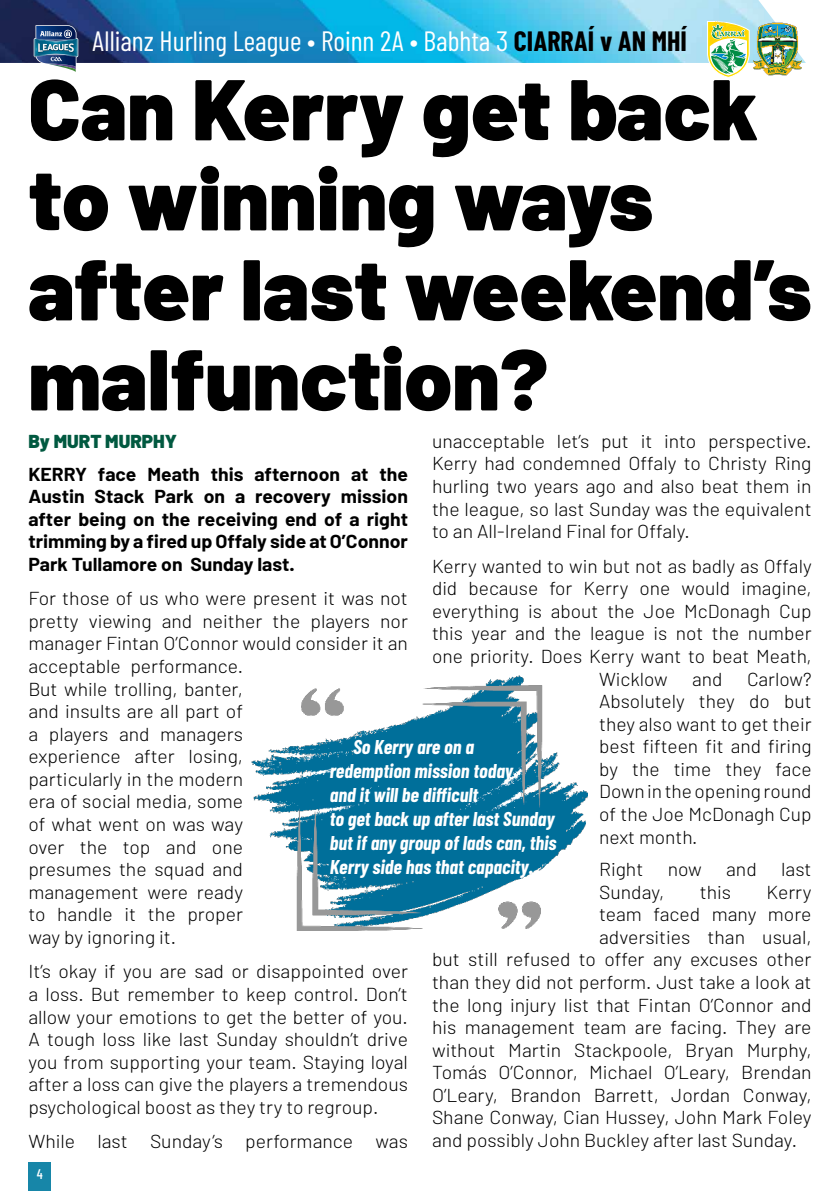
<style>
.page{position:relative;width:840px;height:1191px;background:#fff}
.page>*{position:absolute;margin:0;border:0;box-sizing:border-box;transform-origin:0 0}
.t1{font:900 86px/90px "Barlow";color:#000}
.t2{font:28px "Barlow Condensed";color:#fff}
.t3{font:italic 700 20px/24px "Barlow Condensed";color:#fff}
.t4{font:300 18.8px/22.6px "Barlow";color:#000;text-align:justify}
.t5{font:700 18.8px/22.6px "Barlow";color:#000;text-align:justify}
.t6{font:900 18.8px "Barlow";color:#015940}
.t7{font:500 14px "Barlow Condensed";color:#fff}
.s1{font-weight:700;color:#000}
</style>
<div class="page">
<div style="left:28px;top:1162px;width:23px;height:29px;background:#1786a8"></div>
<img style="left:0;top:0;width:805px;height:63px">
<svg style="left:707px;top:21px;width:42px;height:57px"></svg>
<svg style="left:34px;top:25px;width:44px;height:47px;background:#597e9f"></svg>
<img style="left:751px;top:22px;width:51px;height:54px">
<img style="left:251px;top:676px;width:336px;height:254px">
<h2 class="t2" style="left:92px;top:24px;width:596px">Allianz Hurling League • Roinn 2A • Babhta 3 <span class="s1">CIARRAÍ v AN MHÍ</span></h2>
<h1 class="t1" style="left:28px;top:65px;width:784px">Can Kerry get back to winning ways after last weekend’s malfunction?</h1>
<p class="t4" style="left:432px;top:429px;width:381px">unacceptable let’s put it into perspective.<br>Kerry had condemned Offaly to Christy Ring hurling two years ago and also beat them in the league, so last Sunday was the equivalent to an All-Ireland Final for Offaly.</p>
<p class="t4" style="left:432px;top:554px;width:381px">Kerry wanted to win but not as badly as Offaly</p>
<p class="t4" style="left:432px;top:577px;width:381px">did because for Kerry one would imagine,</p>
<p class="t4" style="left:432px;top:599px;width:381px">everything is about the Joe McDonagh Cup</p>
<p class="t4" style="left:432px;top:622px;width:381px">this year and the league is not the number</p>
<p class="t4" style="left:432px;top:644px;width:381px">one priority. Does Kerry want to beat Meath,</p>
<p class="t4" style="left:598px;top:667px;width:70px">Wicklow</p>
<p class="t4" style="left:691px;top:667px;width:32px">and</p>
<p class="t6" style="left:28px;top:429px;width:150px">By MURT MURPHY</p>
<p class="t5" style="left:28px;top:462px;width:381px">KERRY face Meath this afternoon at the Austin Stack Park on a recovery mission after being on the receiving end of a right trimming by a fired up Offaly side at O’Connor Park Tullamore on Sunday last.</p>
<p class="t4" style="left:28px;top:587px;width:381px;text-align:left">For those of us who were present it was not pretty viewing and neither the players nor manager Fintan O’Connor would consider it an acceptable performance.<br>But while trolling, banter,<br>and insults are all part of<br>a players and managers<br>experience after losing,<br>particularly in the modern<br>era of social media, some<br>of what went on was way<br>over the top and one<br>presumes the squad and<br>management were ready<br>to handle it the proper<br>way by ignoring it.</p>
<p class="t4" style="left:28px;top:960px;width:381px">It’s okay if you are sad or disappointed over a loss. But remember to keep control. Don’t allow your emotions to get the better of you.<br>A tough loss like last Sunday shouldn’t drive you from supporting your team. Staying loyal after a loss can give the players a tremendous psychological boost as they try to regroup.</p>
<p class="t4" style="left:28px;top:1129px;width:381px">While last Sunday’s performance was</p>
<p class="t4" style="left:598px;top:667px;width:214px;text-indent:148px">Carlow?<br>Absolutely they do but they also want to get their best fifteen fit and firing by the time they face Down in the opening round of the Joe McDonagh Cup next month.</p>
<p class="t4" style="left:598px;top:857px;width:46px">Right</p>
<p class="t4" style="left:667px;top:857px;width:36px">now</p>
<p class="t4" style="left:725px;top:857px;width:32px">and</p>
<p class="t4" style="left:780px;top:857px;width:32px">last</p>
<p class="t4" style="left:598px;top:880px;width:67px">Sunday,</p>
<p class="t4" style="left:699px;top:880px;width:33px">this</p>
<p class="t4" style="left:766px;top:880px;width:47px">Kerry</p>
<p class="t4" style="left:598px;top:902px;width:214px">team faced many more</p>
<p class="t4" style="left:598px;top:925px;width:214px">adversities than usual,</p>
<p class="t4" style="left:432px;top:948px;width:381px">but still refused to offer any excuses other</p>
<p class="t4" style="left:432px;top:970px;width:381px">than they did not perform. Just take a look at</p>
<p class="t4" style="left:432px;top:993px;width:381px">the long injury list that Fintan O’Connor and</p>
<p class="t4" style="left:432px;top:1015px;width:381px">his management team are facing. They are</p>
<p class="t4" style="left:432px;top:1038px;width:381px">without Martin Stackpoole, Bryan Murphy,</p>
<p class="t4" style="left:432px;top:1060px;width:381px">Tomás O’Connor, Michael O’Leary, Brendan</p>
<p class="t4" style="left:432px;top:1083px;width:381px">O’Leary, Brandon Barrett, Jordan Conway,</p>
<p class="t4" style="left:432px;top:1105px;width:381px">Shane Conway, Cian Hussey, John Mark Foley</p>
<p class="t4" style="left:432px;top:1128px;width:366px">and possibly John Buckley after last Sunday.</p>
<p class="t3" style="left:329px;top:734px;width:228px;text-indent:23px">So Kerry are on a redemption mission today<br>and it will be difficult<br>to get back up after last Sunday but if any group of lads can, this<br>Kerry side has that capacity.</p>
<p class="t7" style="left:37px;top:1165px;width:8px">4</p>
</div>
